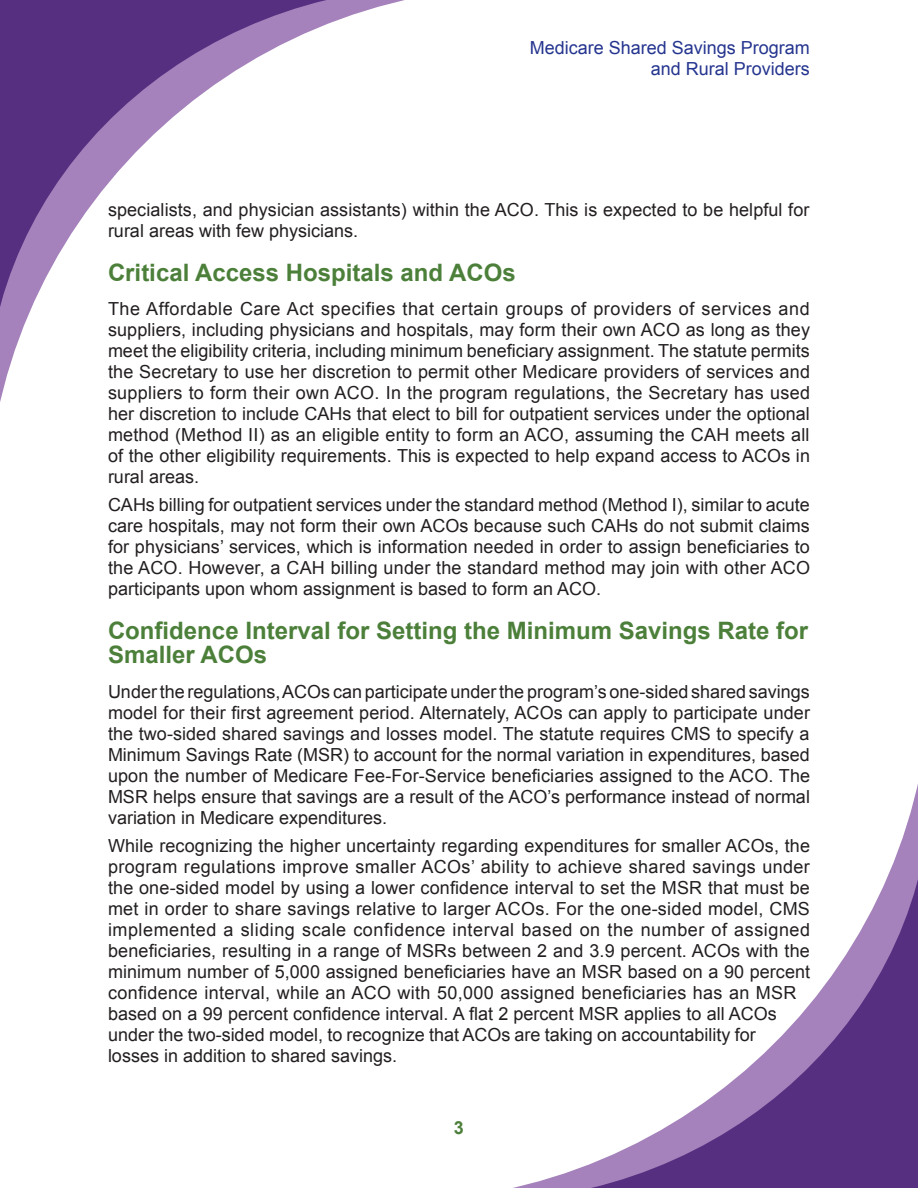
<style>
.page{position:relative;width:918px;height:1188px;background:#fff}
.page>*{position:absolute;margin:0;border:0;box-sizing:border-box;transform-origin:0 0}
.t1{font:700 24px/24px "Arial";color:#4c803a}
.t2{font:18px/21px "Arial";color:#231f20;text-align:justify}
.t3{font:18px "Arial";letter-spacing:.02em;color:#231f20}
.t4{font:18px/21px "Arial";color:#25358f;text-align:right}
.t5{font:700 18px "Arial";color:#4c803a}
</style>
<div class="page">
<svg style="left:0;top:0;width:405px;height:402px"></svg>
<svg style="left:513px;top:784px;width:405px;height:404px"></svg>
<p class="t4" style="left:530px;top:37px;width:282px">Medicare Shared Savings Program and Rural Providers</p>
<p class="t2" style="left:108px;top:199px;width:703px">specialists, and physician assistants) within the ACO. This is expected to be helpful for rural areas with few physicians.</p>
<h2 class="t1" style="left:108px;top:261px;width:409px">Critical Access Hospitals and ACOs</h2>
<p class="t2" style="left:108px;top:299px;width:704px">The Affordable Care Act specifies that certain groups of providers of services and suppliers, including physicians and hospitals, may form their own ACO as long as they meet the eligibility criteria, including minimum beneficiary assignment. The statute permits the Secretary to use her discretion to permit other Medicare providers of services and suppliers to form their own ACO. In the program regulations, the Secretary has used her discretion to include CAHs that elect to bill for outpatient services under the optional method (Method II) as an eligible entity to form an ACO, assuming the CAH meets all of the other eligibility requirements. This is expected to help expand access to ACOs in rural areas.</p>
<p class="t2" style="left:108px;top:495px;width:704px">CAHs billing for outpatient services under the standard method (Method I), similar to acute care hospitals, may not form their own ACOs because such CAHs do not submit claims for physicians’ services, which is information needed in order to assign beneficiaries to the ACO. However, a CAH billing under the standard method may join with other ACO participants upon whom assignment is based to form an ACO.</p>
<h2 class="t1" style="left:108px;top:620px;width:702px">Confidence Interval for Setting the Minimum Savings Rate for<br>Smaller ACOs</h2>
<p class="t2" style="left:108px;top:681px;width:704px">Under the regulations, ACOs can participate under the program’s one-sided shared savings model for their first agreement period. Alternately, ACOs can apply to participate under the two-sided shared savings and losses model. The statute requires CMS to specify a Minimum Savings Rate (MSR) to account for the normal variation in expenditures, based upon the number of Medicare Fee-For-Service beneficiaries assigned to the ACO. The MSR helps ensure that savings are a result of the ACO’s performance instead of normal variation in Medicare expenditures.</p>
<p class="t2" style="left:108px;top:835px;width:704px">While recognizing the higher uncertainty regarding expenditures for smaller ACOs, the program regulations improve smaller ACOs’ ability to achieve shared savings under the one-sided model by using a lower confidence interval to set the MSR that must be met in order to share savings relative to larger ACOs. For the one-sided model, CMS implemented a sliding scale confidence interval based on the number of assigned beneficiaries, resulting in a range of MSRs between 2 and 3.9 percent. ACOs with the minimum number of 5,000 assigned beneficiaries have an MSR based on a 90 percent</p>
<p class="t2" style="left:108px;top:1003px;width:670px;text-align:left">based on a 99 percent confidence interval. A flat 2 percent MSR applies to all ACOs under the two-sided model, to recognize that ACOs are taking on accountability for losses in addition to shared savings.</p>
<p class="t3" style="left:108px;top:980px;width:690px">confidence interval, while an ACO with 50,000 assigned beneficiaries has an MSR</p>
<p class="t5" style="left:454px;top:1115px;width:12px">3</p>
</div>
